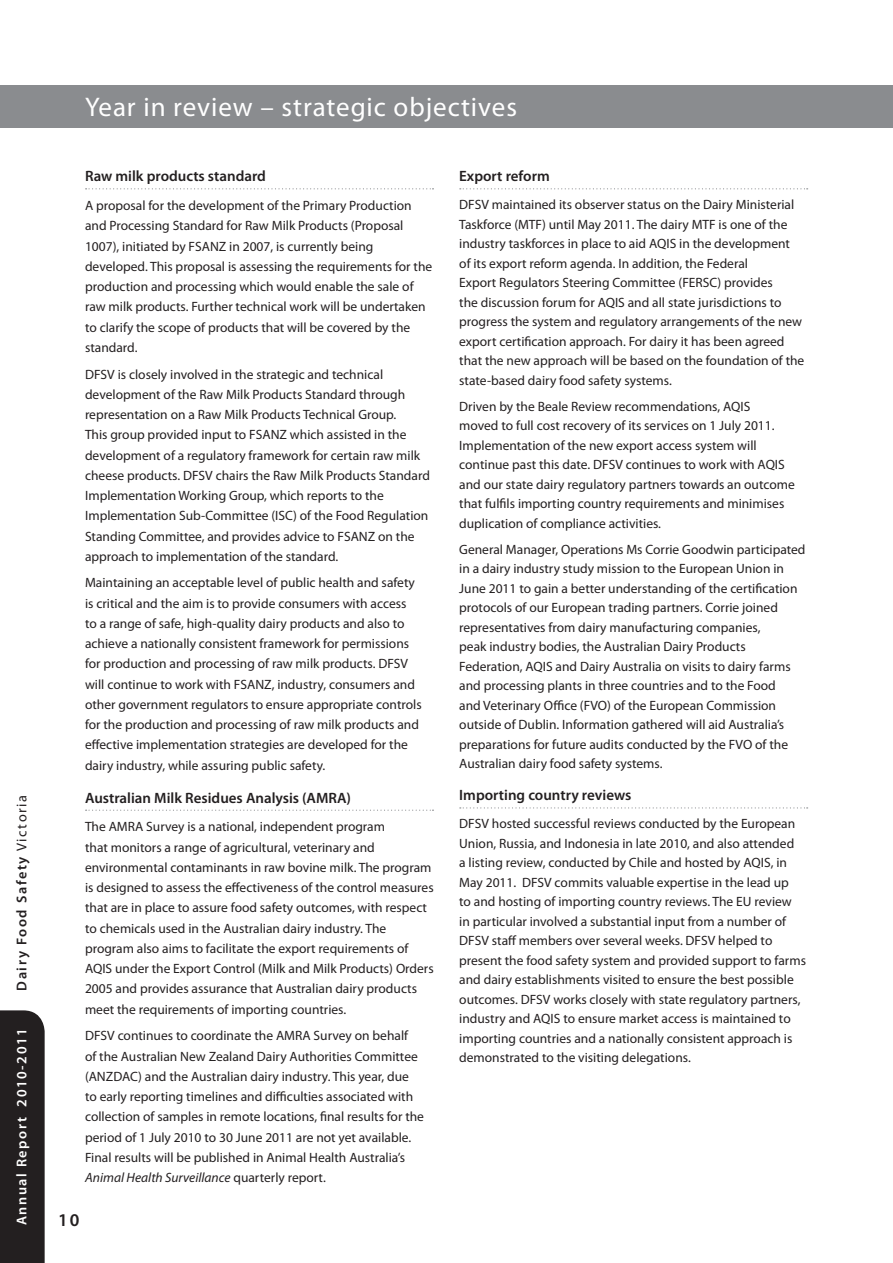
<style>
.page{position:relative;width:893px;height:1263px;background:#fff}
.page>*{position:absolute;margin:0;border:0;box-sizing:border-box;transform-origin:0 0}
.t1{font:27px "Myriad Pro";letter-spacing:.035em;color:#fff}
.t2{font:600 18px "Myriad Pro";color:#231f20}
.t3{font:600 15px "Myriad Pro";color:#231f20}
.t4{font:600 14.25px "Myriad Pro";letter-spacing:.11em;color:#231f20}
.t5{font:600 14.25px "Myriad Pro";letter-spacing:.11em;color:#fff}
.t6{font:13.5px/20.2px "Myriad Pro";color:#231f20}
.s1{font-weight:400}
.s2{font-style:italic}
</style>
<div class="page">
<div style="left:0;top:85px;width:893px;height:43px;background:#8a8c8f"></div>
<div style="left:0;top:1010px;width:45px;height:253px;background:#231f20"></div>
<svg style="left:460px;top:188px;width:348px;height:1px"></svg>
<svg style="left:460px;top:807px;width:348px;height:1px"></svg>
<svg style="left:86px;top:188px;width:347px;height:1px"></svg>
<svg style="left:86px;top:810px;width:347px;height:1px"></svg>
<p class="t4" style="left:13px;top:991px;width:197px;rotate:-90deg">Dairy Food Safety <span class="s1">Victoria</span></p>
<p class="t5" style="left:13px;top:1225px;width:199px;rotate:-90deg">Annual Report 2010-2011</p>
<p class="t1" style="left:85px;top:90px;width:433px">Year in review – strategic objectives</p>
<p class="t3" style="left:85px;top:167px;width:182px">Raw milk products standard</p>
<p class="t6" style="left:85px;top:195px;width:349px">A proposal for the development of the Primary Production and Processing Standard for Raw Milk Products (Proposal 1007), initiated by FSANZ in 2007, is currently being developed. This proposal is assessing the requirements for the production and processing which would enable the sale of raw milk products. Further technical work will be undertaken to clarify the scope of products that will be covered by the standard.</p>
<p class="t6" style="left:85px;top:364px;width:346px">DFSV is closely involved in the strategic and technical development of the Raw Milk Products Standard through representation on a Raw Milk Products Technical Group.<br>This group provided input to FSANZ which assisted in the development of a regulatory framework for certain raw milk cheese products. DFSV chairs the Raw Milk Products Standard Implementation Working Group, which reports to the Implementation Sub-Committee (ISC) of the Food Regulation Standing Committee, and provides advice to FSANZ on the approach to implementation of the standard.</p>
<p class="t6" style="left:85px;top:572px;width:338px">Maintaining an acceptable level of public health and safety is critical and the aim is to provide consumers with access<br>to a range of safe, high-quality dairy products and also to achieve a nationally consistent framework for permissions for production and processing of raw milk products. DFSV will continue to work with FSANZ, industry, consumers and other government regulators to ensure appropriate controls for the production and processing of raw milk products and effective implementation strategies are developed for the dairy industry, while assuring public safety.</p>
<p class="t3" style="left:85px;top:788px;width:267px">Australian Milk Residues Analysis (AMRA)</p>
<p class="t6" style="left:85px;top:816px;width:350px">The AMRA Survey is a national, independent program<br>that monitors a range of agricultural, veterinary and environmental contaminants in raw bovine milk. The program is designed to assess the effectiveness of the control measures that are in place to assure food safety outcomes, with respect to chemicals used in the Australian dairy industry. The program also aims to facilitate the export requirements of AQIS under the Export Control (Milk and Milk Products) Orders 2005 and provides assurance that Australian dairy products meet the requirements of importing countries.</p>
<p class="t6" style="left:85px;top:1025px;width:340px">DFSV continues to coordinate the AMRA Survey on behalf<br>of the Australian New Zealand Dairy Authorities Committee (ANZDAC) and the Australian dairy industry. This year, due to early reporting timelines and difficulties associated with collection of samples in remote locations, final results for the period of 1 July 2010 to 30 June 2011 are not yet available.<br>Final results will be published in Animal Health Australia’s <span class="s2">Animal Health Surveillance</span> quarterly report.</p>
<h2 class="t2" style="left:58px;top:1208px;width:23px">10</h2>
<p class="t3" style="left:459px;top:167px;width:92px">Export reform</p>
<p class="t6" style="left:459px;top:195px;width:347px;line-height:19.5px">DFSV maintained its observer status on the Dairy Ministerial Taskforce (MTF) until May 2011. The dairy MTF is one of the industry taskforces in place to aid AQIS in the development of its export reform agenda. In addition, the Federal<br>Export Regulators Steering Committee (FERSC) provides<br>the discussion forum for AQIS and all state jurisdictions to progress the system and regulatory arrangements of the new export certification approach. For dairy it has been agreed that the new approach will be based on the foundation of the state-based dairy food safety systems.</p>
<p class="t6" style="left:459px;top:396px;width:337px;line-height:19.5px">Driven by the Beale Review recommendations, AQIS<br>moved to full cost recovery of its services on 1 July 2011.<br>Implementation of the new export access system will continue past this date. DFSV continues to work with AQIS and our state dairy regulatory partners towards an outcome that fulfils importing country requirements and minimises duplication of compliance activities.</p>
<p class="t6" style="left:459px;top:539px;width:348px;line-height:19.5px">General Manager, Operations Ms Corrie Goodwin participated in a dairy industry study mission to the European Union in June 2011 to gain a better understanding of the certification protocols of our European trading partners. Corrie joined representatives from dairy manufacturing companies,<br>peak industry bodies, the Australian Dairy Products Federation, AQIS and Dairy Australia on visits to dairy farms and processing plants in three countries and to the Food<br>and Veterinary Office (FVO) of the European Commission outside of Dublin. Information gathered will aid Australia’s preparations for future audits conducted by the FVO of the Australian dairy food safety systems.</p>
<p class="t3" style="left:459px;top:786px;width:174px">Importing country reviews</p>
<p class="t6" style="left:459px;top:814px;width:348px;line-height:19.5px">DFSV hosted successful reviews conducted by the European Union, Russia, and Indonesia in late 2010, and also attended<br>a listing review, conducted by Chile and hosted by AQIS, in May 2011. DFSV commits valuable expertise in the lead up<br>to and hosting of importing country reviews. The EU review<br>in particular involved a substantial input from a number of DFSV staff members over several weeks. DFSV helped to present the food safety system and provided support to farms and dairy establishments visited to ensure the best possible outcomes. DFSV works closely with state regulatory partners, industry and AQIS to ensure market access is maintained to importing countries and a nationally consistent approach is demonstrated to the visiting delegations.</p>
</div>
